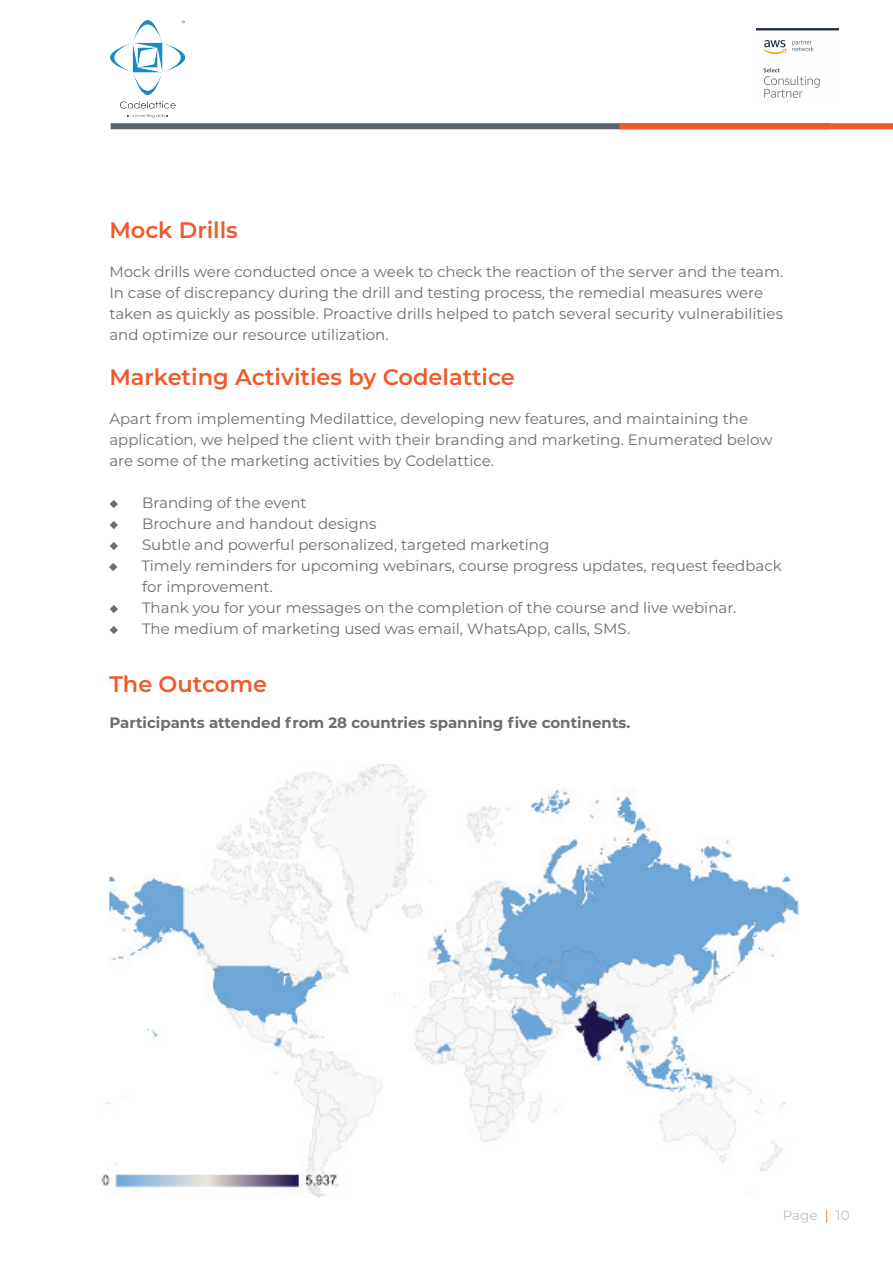
<style>
.page{position:relative;width:893px;height:1263px;background:#fff}
.page>*{position:absolute;margin:0;border:0;box-sizing:border-box;transform-origin:0 0}
.t1{font:600 22.5px "Montserrat";color:#f15929}
.t2{font:15px/21px "Montserrat";color:#6c6d70}
.t3{font:700 15px "Montserrat";color:#6c6d70}
.t4{font:13.5px "Montserrat";color:#bcbdc0}
.s1{color:#f36e21}
</style>
<div class="page">
<img style="left:101px;top:764px;width:698px;height:434px">
<div style="left:111px;top:123px;width:719px;height:6px;background:#5b636f"></div>
<div style="left:619px;top:123px;width:274px;height:6px;background:#f15929"></div>
<img style="left:756px;top:29px;width:82px;height:69px">
<img style="left:111px;top:21px;width:74px;height:96px">
<h1 class="t1" style="left:109px;top:214px;width:130px">Mock Drills</h1>
<p class="t2" style="left:109px;top:260px;width:675px">Mock drills were conducted once a week to check the reaction of the server and the team.<br>In case of discrepancy during the drill and testing process, the remedial measures were taken as quickly as possible. Proactive drills helped to patch several security vulnerabilities and optimize our resource utilization.</p>
<h1 class="t1" style="left:109px;top:361px;width:407px">Marketing Activities by Codelattice</h1>
<p class="t2" style="left:109px;top:407px;width:665px">Apart from implementing Medilattice, developing new features, and maintaining the application, we helped the client with their branding and marketing. Enumerated below are some of the marketing activities by Codelattice.</p>
<p class="t2" style="left:109px;top:491px;width:199px">◆ Branding of the event</p>
<p class="t2" style="left:109px;top:512px;width:268px">◆ Brochure and handout designs</p>
<p class="t2" style="left:109px;top:533px;width:441px">◆ Subtle and powerful personalized, targeted marketing</p>
<p class="t2" style="left:142px;top:554px;width:641px;text-indent:-33px">◆ Timely reminders for upcoming webinars, course progress updates, request feedback for improvement.</p>
<p class="t2" style="left:109px;top:596px;width:628px">◆ Thank you for your messages on the completion of the course and live webinar.</p>
<p class="t2" style="left:109px;top:617px;width:522px">◆ The medium of marketing used was email, WhatsApp, calls, SMS.</p>
<h1 class="t1" style="left:109px;top:668px;width:159px">The Outcome</h1>
<p class="t3" style="left:109px;top:712px;width:523px">Participants attended from 28 countries spanning five continents.</p>
<p class="t4" style="left:783px;top:1205px;width:68px">Page <span class="s1">|</span> 10</p>
</div>
